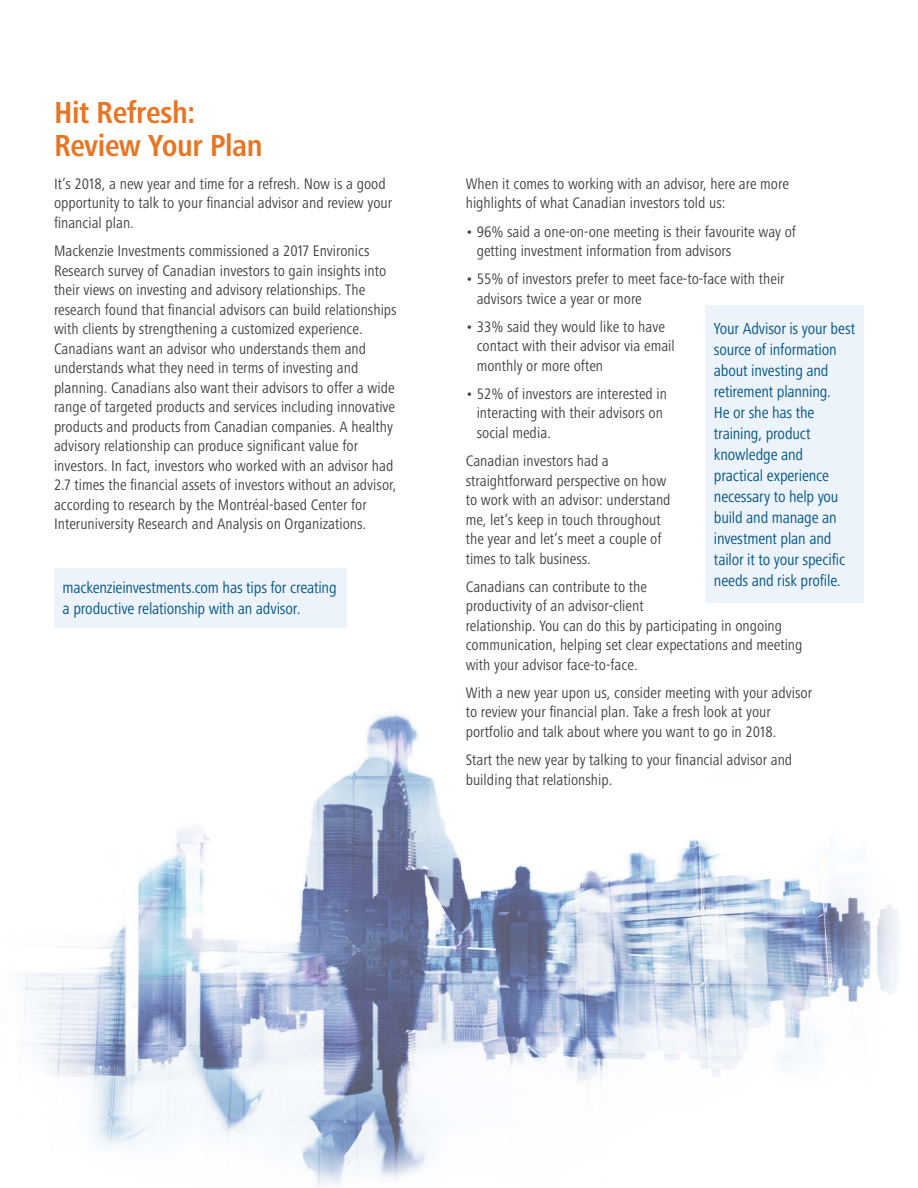
<style>
.page{position:relative;width:918px;height:1188px;background:#fff}
.page>*{position:absolute;margin:0;border:0;box-sizing:border-box;transform-origin:0 0}
.t1{font:700 condensed 31.5px/33px "Frutiger Next Pro";letter-spacing:-.015em;color:#e87524}
.t2{font:condensed 16.5px/21px "Frutiger Next Pro";letter-spacing:-.01em;color:#005486}
.t3{font:condensed 15.75px/19.5px "Frutiger Next Pro";color:#414042}
</style>
<div class="page">
<img style="left:20px;top:620px;width:879px;height:568px">
<div style="left:54px;top:568px;width:292px;height:59px;background:#edf3fb"></div>
<div style="left:705px;top:305px;width:159px;height:298px;background:#edf3fb"></div>
<h1 class="t1" style="left:54px;top:96px;width:210px">Hit Refresh:<br>Review Your Plan</h1>
<p class="t3" style="left:54px;top:174px;width:340px">It’s 2018, a new year and time for a refresh. Now is a good opportunity to talk to your financial advisor and review your financial plan.</p>
<p class="t3" style="left:54px;top:241px;width:344px">Mackenzie Investments commissioned a 2017 Environics Research survey of Canadian investors to gain insights into their views on investing and advisory relationships. The research found that financial advisors can build relationships with clients by strengthening a customized experience.<br>Canadians want an advisor who understands them and understands what they need in terms of investing and planning. Canadians also want their advisors to offer a wide range of targeted products and services including innovative products and products from Canadian companies. A healthy advisory relationship can produce significant value for investors. In fact, investors who worked with an advisor had 2.7 times the financial assets of investors without an advisor, according to research by the Montréal-based Center for Interuniversity Research and Analysis on Organizations.</p>
<p class="t2" style="left:63px;top:577px;width:276px">mackenzieinvestments.com has tips for creating a productive relationship with an advisor.</p>
<p class="t3" style="left:466px;top:174px;width:325px">When it comes to working with an advisor, here are more highlights of what Canadian investors told us:</p>
<p class="t3" style="left:477px;top:222px;width:321px;text-indent:-11px">• 96% said a one-on-one meeting is their favourite way of getting investment information from advisors</p>
<p class="t3" style="left:477px;top:269px;width:309px;text-indent:-11px">• 55% of investors prefer to meet face-to-face with their advisors twice a year or more</p>
<p class="t3" style="left:477px;top:317px;width:200px;text-indent:-11px">• 33% said they would like to have contact with their advisor via email monthly or more often</p>
<p class="t3" style="left:477px;top:384px;width:192px;text-indent:-11px">• 52% of investors are interested in interacting with their advisors on social media.</p>
<p class="t3" style="left:466px;top:451px;width:206px">Canadian investors had a straightforward perspective on how to work with an advisor: understand me, let’s keep in touch throughout the year and let’s meet a couple of times to talk business.</p>
<p class="t3" style="left:466px;top:577px;width:338px">Canadians can contribute to the<br>productivity of an advisor-client<br>relationship. You can do this by participating in ongoing communication, helping set clear expectations and meeting with your advisor face-to-face.</p>
<p class="t3" style="left:466px;top:683px;width:348px">With a new year upon us, consider meeting with your advisor to review your financial plan. Take a fresh look at your portfolio and talk about where you want to go in 2018.</p>
<p class="t3" style="left:466px;top:750px;width:328px">Start the new year by talking to your financial advisor and building that relationship.</p>
<p class="t2" style="left:714px;top:318px;width:143px">Your Advisor is your best source of information about investing and retirement planning.<br>He or she has the training, product knowledge and practical experience necessary to help you build and manage an investment plan and tailor it to your specific needs and risk profile.</p>
</div>
